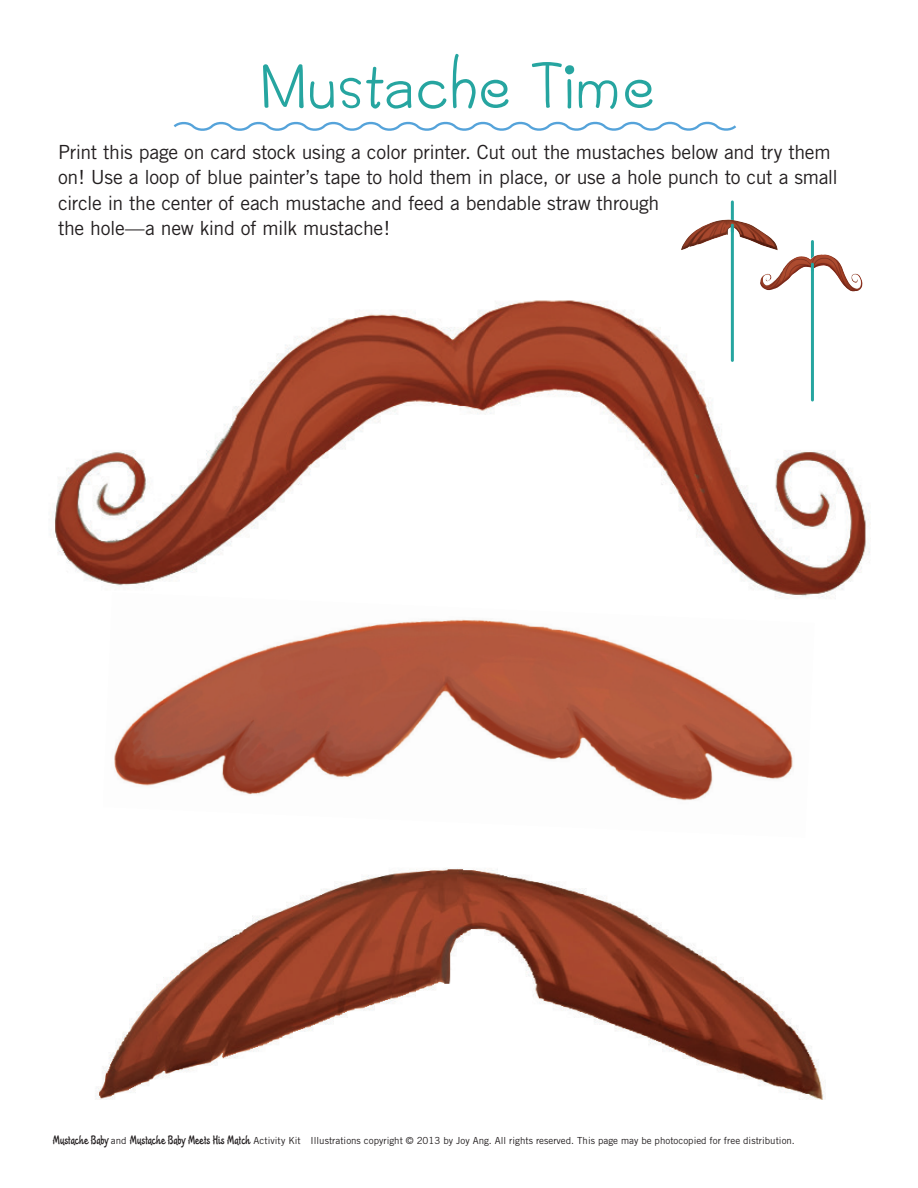
<style>
.page{position:relative;width:918px;height:1188px;background:#fff}
.page>*{position:absolute;margin:0;border:0;box-sizing:border-box;transform-origin:0 0}
.Main_Heads{font:500 67.5px "Tweed SGOT Std";letter-spacing:-.045em;color:#26a5a0}
.Instructions{font:19.5px/25.5px "Trade Gothic";letter-spacing:-.02em;color:#231f20}
.t1{font:9.75px "Trade Gothic";color:#231f20}
.s1{font-family:"Primavera";font-size:12px}
</style>
<div class="page">
<svg style="left:173px;top:121px;width:563px;height:10px"></svg>
<img style="left:95px;top:868px;width:731px;height:232px">
<img style="left:114px;top:619px;width:679px;height:182px">
<img style="left:53px;top:284px;width:818px;height:313px">
<hr style="left:731px;top:202px;width:3px;height:158px;background:#26a5a0">
<img style="left:681px;top:220px;width:97px;height:30px">
<svg style="left:731px;top:225px;width:3px;height:7px"></svg>
<hr style="left:811px;top:242px;width:3px;height:158px;background:#26a5a0">
<img style="left:763px;top:255px;width:57px;height:30px">
<svg style="left:811px;top:264px;width:3px;height:7px"></svg>
<p class="Main_Heads" style="left:260px;top:50px;width:400px">Mustache Time</p>
<p class="Instructions" style="left:58px;top:139px;width:781px">Print this page on card stock using a color printer. Cut out the mustaches below and try them on! Use a loop of blue painter’s tape to hold them in place, or use a hole punch to cut a small circle in the center of each mustache and feed a bendable straw through<br>the hole—a new kind of milk mustache!</p>
<p class="t1" style="left:53px;top:1135px;width:744px"><span class="s1">Mustache Baby</span> and <span class="s1">Mustache Baby Meets His Match</span> Activity Kit Illustrations copyright © 2013 by Joy Ang. All rights reserved. This page may be photocopied for free distribution.</p>
</div>
